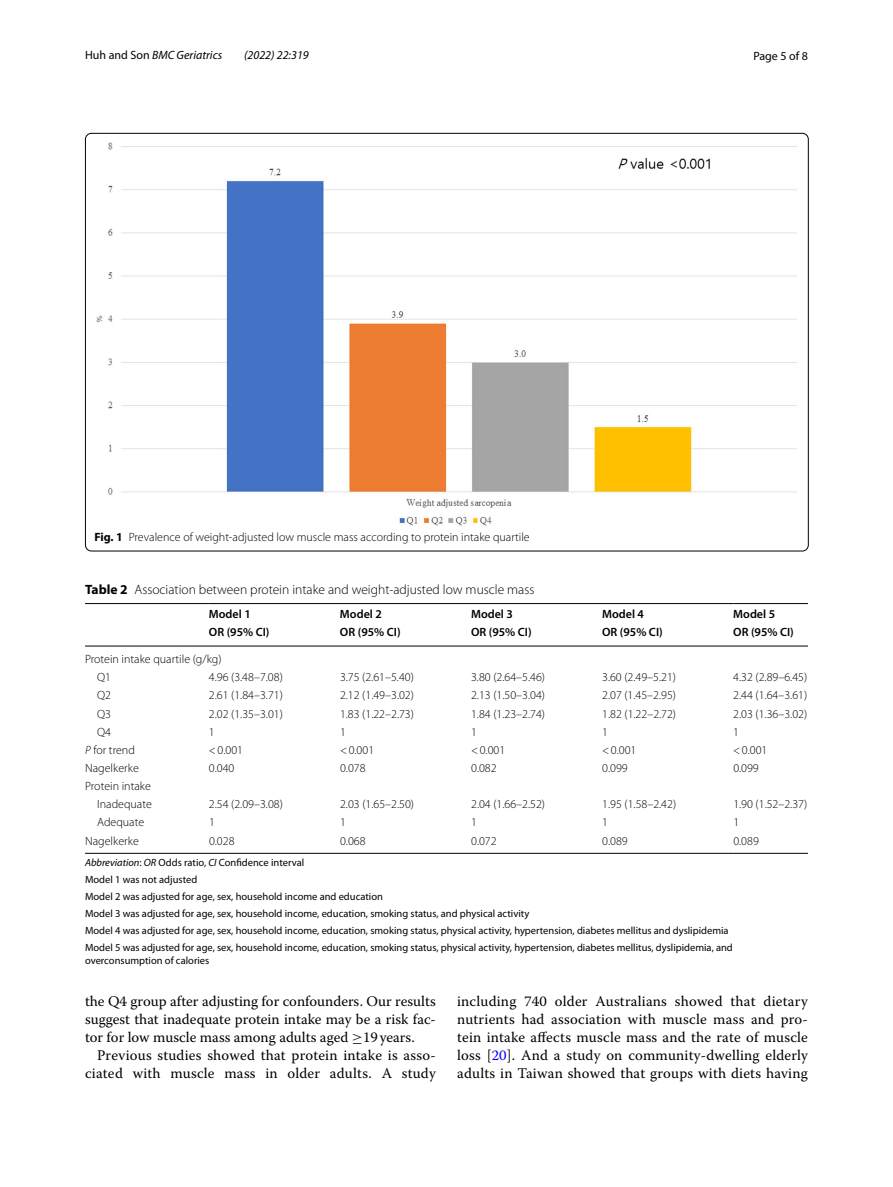
<style>
.page{position:relative;width:893px;height:1187px;background:#fff}
.page>*{position:absolute;margin:0;border:0;box-sizing:border-box;transform-origin:0 0}
.t1{font:14.7px/18px "Warnock Pro";letter-spacing:.015em;color:#000;text-align:justify}
.t2{font:300 13.5px "Myriad Pro";color:#000}
.t3{font:300 12px/18.1px "Myriad Pro";color:#000}
.t4{font:600 12px "Myriad Pro";color:#000}
.t5{font:italic 12px "Myriad Pro";color:#000}
.t6{font:12px "Myriad Pro";color:#000}
.t7{font:10.5px/17px "Myriad Pro";color:#000}
.s1{font-style:normal}
.s2{font-weight:700}
.s3{font-style:italic}
.s4{font-family:"MTSY"}
.s5{color:#00f}
</style>
<div class="page">
<img style="left:97px;top:142px;width:700px;height:384px">
<hr style="left:85px;top:603px;width:124px;height:1px;background:#000">
<hr style="left:85px;top:645px;width:124px;height:1px;background:#000">
<hr style="left:209px;top:603px;width:131px;height:1px;background:#000">
<hr style="left:340px;top:603px;width:131px;height:1px;background:#000">
<hr style="left:471px;top:603px;width:131px;height:1px;background:#000">
<hr style="left:602px;top:603px;width:131px;height:1px;background:#000">
<hr style="left:733px;top:603px;width:75px;height:1px;background:#000">
<hr style="left:209px;top:645px;width:131px;height:1px;background:#000">
<hr style="left:340px;top:645px;width:131px;height:1px;background:#000">
<hr style="left:471px;top:645px;width:131px;height:1px;background:#000">
<hr style="left:602px;top:645px;width:131px;height:1px;background:#000">
<hr style="left:733px;top:645px;width:75px;height:1px;background:#000">
<hr style="left:85px;top:853px;width:124px;height:1px;background:#000">
<hr style="left:209px;top:853px;width:131px;height:1px;background:#000">
<hr style="left:340px;top:853px;width:131px;height:1px;background:#000">
<hr style="left:471px;top:853px;width:131px;height:1px;background:#000">
<hr style="left:602px;top:853px;width:131px;height:1px;background:#000">
<hr style="left:733px;top:853px;width:75px;height:1px;background:#000">
<p class="t5" style="left:85px;top:48px;width:139px"><span class="s1">Huh and Son</span> BMC Geriatrics</p>
<p class="t5" style="left:244px;top:48px;width:66px">(2022) 22:319</p>
<p class="t6" style="left:753px;top:48px;width:56px">Page 5 of 8</p>
<p class="t3" style="left:94px;top:528px;width:437px"><span class="s2">Fig. 1</span> Prevalence of weight-adjusted low muscle mass according to protein intake quartile</p>
<p class="t2" style="left:85px;top:581px;width:451px"><span class="s2">Table 2</span> Association between protein intake and weight-adjusted low muscle mass</p>
<p class="t4" style="left:209px;top:606px;width:43px">Model 1</p>
<p class="t4" style="left:340px;top:606px;width:43px">Model 2</p>
<p class="t4" style="left:471px;top:606px;width:43px">Model 3</p>
<p class="t4" style="left:602px;top:606px;width:43px">Model 4</p>
<p class="t4" style="left:733px;top:606px;width:43px">Model 5</p>
<p class="t4" style="left:209px;top:624px;width:62px">OR (95% CI)</p>
<p class="t4" style="left:340px;top:624px;width:62px">OR (95% CI)</p>
<p class="t4" style="left:471px;top:624px;width:62px">OR (95% CI)</p>
<p class="t4" style="left:602px;top:624px;width:62px">OR (95% CI)</p>
<p class="t4" style="left:733px;top:624px;width:62px">OR (95% CI)</p>
<p class="t3" style="left:97px;top:650px;width:126px;text-indent:-12px">Protein intake quartile (g/kg)<br>Q1</p>
<p class="t3" style="left:209px;top:668px;width:75px">4.96 (3.48–7.08)</p>
<p class="t3" style="left:340px;top:668px;width:75px">3.75 (2.61–5.40)</p>
<p class="t3" style="left:471px;top:668px;width:75px">3.80 (2.64–5.46)</p>
<p class="t3" style="left:602px;top:668px;width:75px">3.60 (2.49–5.21)</p>
<p class="t3" style="left:733px;top:668px;width:75px">4.32 (2.89–6.45)</p>
<p class="t3" style="left:97px;top:686px;width:15px">Q2</p>
<p class="t3" style="left:209px;top:686px;width:75px">2.61 (1.84–3.71)</p>
<p class="t3" style="left:340px;top:686px;width:75px">2.12 (1.49–3.02)</p>
<p class="t3" style="left:471px;top:686px;width:75px">2.13 (1.50–3.04)</p>
<p class="t3" style="left:602px;top:686px;width:75px">2.07 (1.45–2.95)</p>
<p class="t3" style="left:733px;top:686px;width:75px">2.44 (1.64–3.61)</p>
<p class="t3" style="left:97px;top:704px;width:15px">Q3</p>
<p class="t3" style="left:209px;top:704px;width:75px">2.02 (1.35–3.01)</p>
<p class="t3" style="left:340px;top:704px;width:75px">1.83 (1.22–2.73)</p>
<p class="t3" style="left:471px;top:704px;width:75px">1.84 (1.23–2.74)</p>
<p class="t3" style="left:602px;top:704px;width:75px">1.82 (1.22–2.72)</p>
<p class="t3" style="left:733px;top:704px;width:75px">2.03 (1.36–3.02)</p>
<p class="t3" style="left:97px;top:722px;width:15px">Q4</p>
<p class="t3" style="left:209px;top:722px;width:7px">1</p>
<p class="t3" style="left:340px;top:722px;width:7px">1</p>
<p class="t3" style="left:471px;top:722px;width:7px">1</p>
<p class="t3" style="left:602px;top:722px;width:7px">1</p>
<p class="t3" style="left:733px;top:722px;width:7px">1</p>
<p class="t3" style="left:85px;top:741px;width:51px"><span class="s3">P</span> for trend</p>
<p class="t3" style="left:209px;top:741px;width:36px">&lt;0.001</p>
<p class="t3" style="left:340px;top:741px;width:36px">&lt;0.001</p>
<p class="t3" style="left:471px;top:741px;width:36px">&lt;0.001</p>
<p class="t3" style="left:602px;top:741px;width:36px">&lt;0.001</p>
<p class="t3" style="left:733px;top:741px;width:36px">&lt;0.001</p>
<p class="t3" style="left:85px;top:759px;width:55px">Nagelkerke</p>
<p class="t3" style="left:209px;top:759px;width:27px">0.040</p>
<p class="t3" style="left:340px;top:759px;width:27px">0.078</p>
<p class="t3" style="left:471px;top:759px;width:27px">0.082</p>
<p class="t3" style="left:602px;top:759px;width:27px">0.099</p>
<p class="t3" style="left:733px;top:759px;width:27px">0.099</p>
<p class="t3" style="left:85px;top:777px;width:68px;text-align:right">Protein intake<br>Inadequate</p>
<p class="t3" style="left:209px;top:795px;width:75px">2.54 (2.09–3.08)</p>
<p class="t3" style="left:340px;top:795px;width:75px">2.03 (1.65–2.50)</p>
<p class="t3" style="left:471px;top:795px;width:75px">2.04 (1.66–2.52)</p>
<p class="t3" style="left:602px;top:795px;width:75px">1.95 (1.58–2.42)</p>
<p class="t3" style="left:733px;top:795px;width:75px">1.90 (1.52–2.37)</p>
<p class="t3" style="left:97px;top:813px;width:49px">Adequate</p>
<p class="t3" style="left:209px;top:813px;width:7px">1</p>
<p class="t3" style="left:340px;top:813px;width:7px">1</p>
<p class="t3" style="left:471px;top:813px;width:7px">1</p>
<p class="t3" style="left:602px;top:813px;width:7px">1</p>
<p class="t3" style="left:733px;top:813px;width:7px">1</p>
<p class="t3" style="left:85px;top:831px;width:55px">Nagelkerke</p>
<p class="t3" style="left:209px;top:831px;width:27px">0.028</p>
<p class="t3" style="left:340px;top:831px;width:27px">0.068</p>
<p class="t3" style="left:471px;top:831px;width:27px">0.072</p>
<p class="t3" style="left:602px;top:831px;width:27px">0.089</p>
<p class="t3" style="left:733px;top:831px;width:27px">0.089</p>
<p class="t7" style="left:85px;top:853px;width:649px"><span class="s3">Abbreviation</span>: <span class="s3">OR</span> Odds ratio, <span class="s3">CI</span> Confidence interval<br>Model 1 was not adjusted<br>Model 2 was adjusted for age, sex, household income and education<br>Model 3 was adjusted for age, sex, household income, education, smoking status, and physical activity<br>Model 4 was adjusted for age, sex, household income, education, smoking status, physical activity, hypertension, diabetes mellitus and dyslipidemia Model 5 was adjusted for age, sex, household income, education, smoking status, physical activity, hypertension, diabetes mellitus, dyslipidemia, and</p>
<p class="t7" style="left:85px;top:951px;width:126px">overconsumption of calories</p>
<p class="t1" style="left:85px;top:991px;width:352px">the Q4 group after adjusting for confounders. Our results suggest that inadequate protein intake may be a risk fac&shy;tor for low muscle mass among adults aged <span class="s4">≥</span>19years.</p>
<p class="t1" style="left:85px;top:1045px;width:352px;text-align:right">Previous studies showed that protein intake is asso&shy;ciated with muscle mass in older adults. A study</p>
<p class="t1" style="left:457px;top:991px;width:352px">including 740 older Australians showed that dietary nutrients had association with muscle mass and pro&shy;tein intake affects muscle mass and the rate of muscle loss [<span class="s5">20</span>]. And a study on community-dwelling elderly adults in Taiwan showed that groups with diets having</p>
</div>
